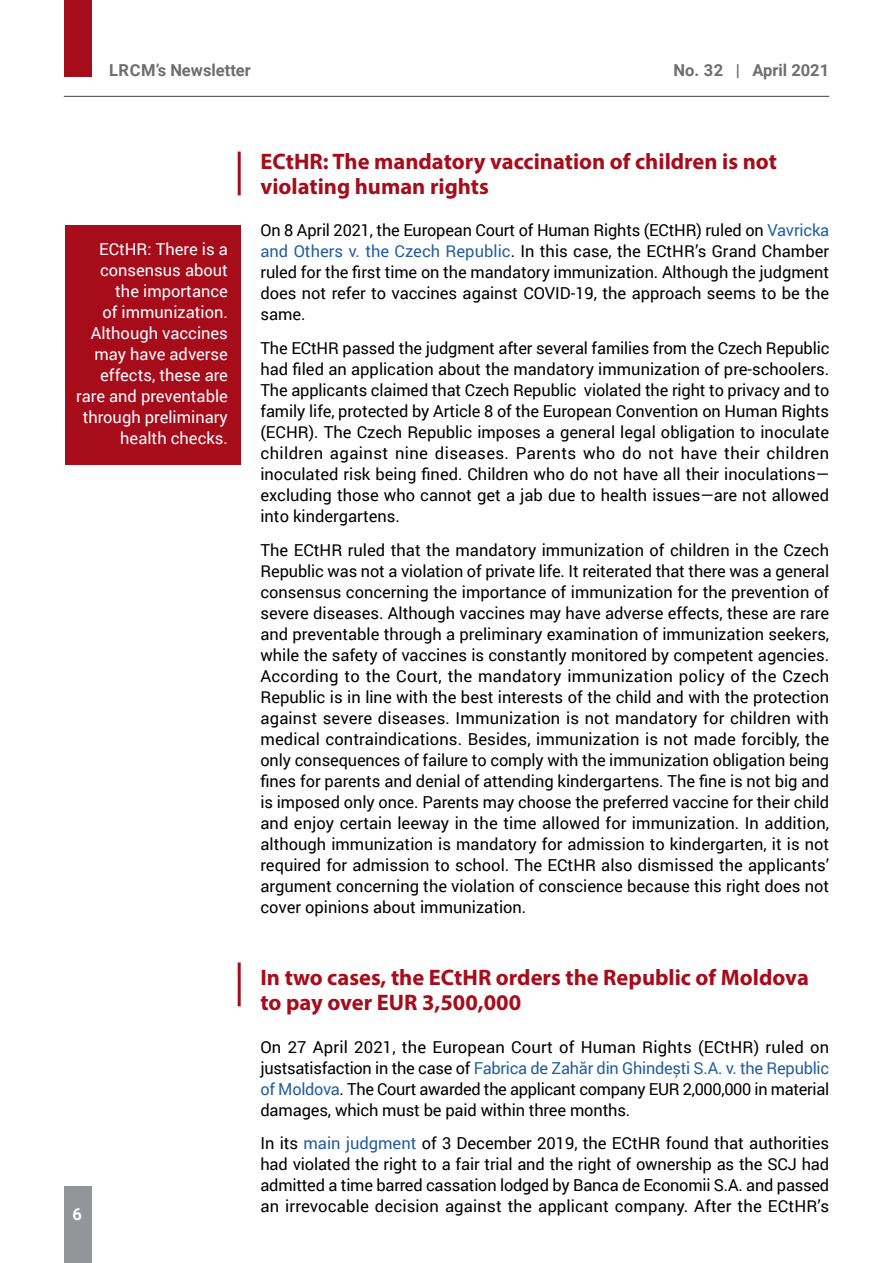
<style>
.page{position:relative;width:893px;height:1263px;background:#fff}
.page>*{position:absolute;margin:0;border:0;box-sizing:border-box;transform-origin:0 0}
.t1{font:700 22.5px/25.5px "Myriad Pro";color:#a70c1b}
.body{font:16.5px/21px "Roboto";color:#000;text-align:justify}
.text_casete{font:16.5px/21px "Roboto";color:#fff;text-align:right}
.t2{font:700 16.5px "Roboto";color:#6d6e71}
.t3{font:700 16.5px "Roboto";color:#fff}
.s1{color:#215e9e}
</style>
<div class="page">
<div style="left:64px;top:0;width:28px;height:77px;background:#a70c1b"></div>
<hr style="left:64px;top:96px;width:765px;height:1px;background:#414042">
<div style="left:65px;top:225px;width:176px;height:240px;background:#a70c1b"></div>
<hr style="left:238px;top:152px;width:3px;height:43px;background:#a70c1b">
<hr style="left:238px;top:962px;width:3px;height:44px;background:#a70c1b">
<div style="left:64px;top:1186px;width:28px;height:77px;background:#939598"></div>
<p class="t2" style="left:109px;top:59px;width:143px">LRCM’s Newsletter</p>
<p class="t2" style="left:673px;top:59px;width:157px">No. 32 | April 2021</p>
<p class="text_casete" style="left:76px;top:238px;width:153px">ECtHR: There is a consensus about the importance<br>of immunization.<br>Although vaccines may have adverse effects, these are rare and preventable through preliminary health checks.</p>
<p class="t3" style="left:73px;top:1203px;width:11px">6</p>
<p class="t1" style="left:260px;top:147px;width:518px">ECtHR: The mandatory vaccination of children is not violating human rights</p>
<p class="body" style="left:260px;top:219px;width:570px">On 8 April 2021, the European Court of Human Rights (ECtHR) ruled on <span class="s1">Vavricka and Others v. the Czech Republic</span>. In this case, the ECtHR’s Grand Chamber ruled for the first time on the mandatory immunization. Although the judgment does not refer to vaccines against COVID-19, the approach seems to be the same.</p>
<p class="body" style="left:260px;top:337px;width:570px">The ECtHR passed the judgment after several families from the Czech Republic had filed an application about the mandatory immunization of pre-schoolers.<br>The applicants claimed that Czech Republic violated the right to privacy and to family life, protected by Article 8 of the European Convention on Human Rights (ECHR). The Czech Republic imposes a general legal obligation to inoculate children against nine diseases. Parents who do not have their children inoculated risk being fined. Children who do not have all their inoculations— excluding those who cannot get a jab due to health issues—are not allowed into kindergartens.</p>
<p class="body" style="left:260px;top:539px;width:570px">The ECtHR ruled that the mandatory immunization of children in the Czech Republic was not a violation of private life. It reiterated that there was a general consensus concerning the importance of immunization for the prevention of severe diseases. Although vaccines may have adverse effects, these are rare and preventable through a preliminary examination of immunization seekers, while the safety of vaccines is constantly monitored by competent agencies.<br>According to the Court, the mandatory immunization policy of the Czech Republic is in line with the best interests of the child and with the protection against severe diseases. Immunization is not mandatory for children with medical contraindications. Besides, immunization is not made forcibly, the only consequences of failure to comply with the immunization obligation being fines for parents and denial of attending kindergartens. The fine is not big and is imposed only once. Parents may choose the preferred vaccine for their child and enjoy certain leeway in the time allowed for immunization. In addition, although immunization is mandatory for admission to kindergarten, it is not required for admission to school. The ECtHR also dismissed the applicants’ argument concerning the violation of conscience because this right does not cover opinions about immunization.</p>
<p class="t1" style="left:260px;top:964px;width:550px">In two cases, the ECtHR orders the Republic of Moldova to pay over EUR 3,500,000</p>
<p class="body" style="left:260px;top:1036px;width:570px">On 27 April 2021, the European Court of Human Rights (ECtHR) ruled on justsatisfaction in the case of <span class="s1">Fabrica de Zahăr din Ghindești S.A. v. the Republic of Moldova</span>. The Court awarded the applicant company EUR 2,000,000 in material damages, which must be paid within three months.</p>
<p class="body" style="left:260px;top:1132px;width:570px">In its <span class="s1">main judgment</span> of 3 December 2019, the ECtHR found that authorities had violated the right to a fair trial and the right of ownership as the SCJ had admitted a time barred cassation lodged by Banca de Economii S.A. and passed an irrevocable decision against the applicant company. After the ECtHR’s</p>
</div>
